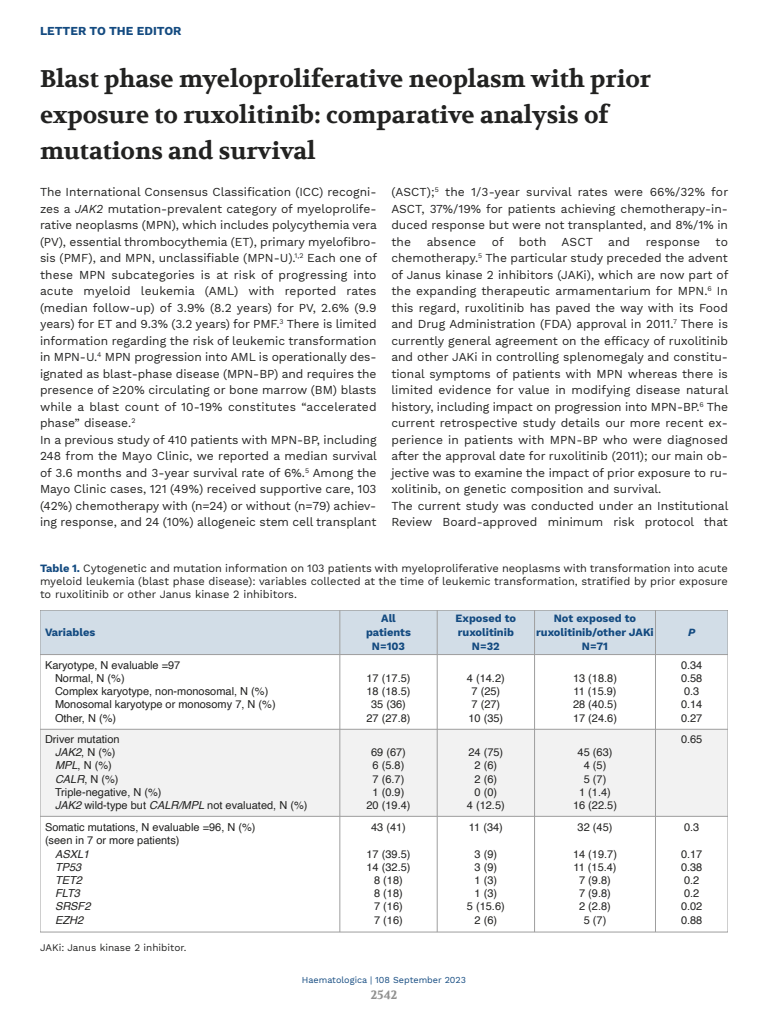
<style>
.page{position:relative;width:768px;height:1024px;background:#fff}
.page>*{position:absolute;margin:0;border:0;box-sizing:border-box;transform-origin:0 0}
.t1{font:700 24px/36px "Volkhov";color:#222221}
.t2{font:12px/16.5px "Work Sans";color:#222221}
.t3{font:700 12px "Work Sans";color:#134a80}
.t4{font:700 12px "Volkhov";color:#919190}
.t5{font:11px/13.2px "Helvetica";color:#222221;text-align:center}
.t6{font:11px/13px "Work Sans";color:#222221;text-align:justify}
.t7{font:700 11px/14px "Work Sans";color:#134a80;text-align:center}
.t8{font:italic 11px/13.2px "Helvetica";color:#222221}
.t9{font:italic 700 11px "Work Sans";color:#134a80}
.t10{font:10px "Work Sans";color:#222221}
.t11{font:9px "Work Sans";color:#134a80}
.s1{font-style:italic}
.s2{font-weight:700;color:#134a80}
</style>
<div class="page">
<div style="left:40px;top:610px;width:300px;height:45px;background:#d2dde7"></div>
<div style="left:340px;top:610px;width:97px;height:45px;background:#d2dde7"></div>
<div style="left:437px;top:610px;width:98px;height:45px;background:#d2dde7"></div>
<div style="left:535px;top:610px;width:120px;height:45px;background:#d2dde7"></div>
<div style="left:655px;top:610px;width:73px;height:45px;background:#d2dde7"></div>
<div style="left:40px;top:729px;width:300px;height:87px;background:#f2f2f2"></div>
<div style="left:340px;top:729px;width:97px;height:87px;background:#f2f2f2"></div>
<div style="left:437px;top:729px;width:98px;height:87px;background:#f2f2f2"></div>
<div style="left:535px;top:729px;width:120px;height:87px;background:#f2f2f2"></div>
<div style="left:655px;top:729px;width:73px;height:87px;background:#f2f2f2"></div>
<hr style="left:340px;top:610px;width:1px;height:322px;background:#9e9e9e">
<hr style="left:437px;top:610px;width:1px;height:322px;background:#9e9e9e">
<hr style="left:534px;top:610px;width:1px;height:322px;background:#9e9e9e">
<hr style="left:655px;top:610px;width:1px;height:322px;background:#9e9e9e">
<hr style="left:40px;top:654px;width:300px;height:1px;background:#9e9e9e">
<hr style="left:340px;top:654px;width:97px;height:1px;background:#9e9e9e">
<hr style="left:437px;top:654px;width:98px;height:1px;background:#9e9e9e">
<hr style="left:535px;top:654px;width:120px;height:1px;background:#9e9e9e">
<hr style="left:655px;top:654px;width:73px;height:1px;background:#9e9e9e">
<hr style="left:40px;top:729px;width:300px;height:1px;background:#9e9e9e">
<hr style="left:340px;top:729px;width:97px;height:1px;background:#9e9e9e">
<hr style="left:437px;top:729px;width:98px;height:1px;background:#9e9e9e">
<hr style="left:535px;top:729px;width:120px;height:1px;background:#9e9e9e">
<hr style="left:655px;top:729px;width:73px;height:1px;background:#9e9e9e">
<hr style="left:40px;top:816px;width:300px;height:1px;background:#9e9e9e">
<hr style="left:340px;top:816px;width:97px;height:1px;background:#9e9e9e">
<hr style="left:437px;top:816px;width:98px;height:1px;background:#9e9e9e">
<hr style="left:535px;top:816px;width:120px;height:1px;background:#9e9e9e">
<hr style="left:655px;top:816px;width:73px;height:1px;background:#9e9e9e">
<p class="t3" style="left:40px;top:24px;width:143px">LETTER TO THE EDITOR</p>
<h1 class="t1" style="left:40px;top:61px;width:613px">Blast phase myeloproliferative neoplasm with prior exposure to ruxolitinib: comparative analysis of mutations and survival</h1>
<p class="t2" style="left:40px;top:184px;width:339px">The International Consensus Classification (ICC) recogni&shy;zes a <span class="s1">JAK2</span> mutation-prevalent category of myeloprolife&shy;rative neoplasms (MPN), which includes polycythemia vera (PV), essential thrombocythemia (ET), primary myelofibro&shy;sis (PMF), and MPN, unclassifiable (MPN-U).<sup>1,2</sup> Each one of these MPN subcategories is at risk of progressing into acute myeloid leukemia (AML) with reported rates (median follow-up) of 3.9% (8.2 years) for PV, 2.6% (9.9 years) for ET and 9.3% (3.2 years) for PMF.<sup>3</sup> There is limited information regarding the risk of leukemic transformation in MPN-U.<sup>4</sup> MPN progression into AML is operationally des&shy;ignated as blast-phase disease (MPN-BP) and requires the presence of ≥20% circulating or bone marrow (BM) blasts while a blast count of 10-19% constitutes “accelerated phase” disease.<sup>2<br></sup>In a previous study of 410 patients with MPN-BP, including 248 from the Mayo Clinic, we reported a median survival of 3.6 months and 3-year survival rate of 6%.<sup>5</sup> Among the Mayo Clinic cases, 121 (49%) received supportive care, 103 (42%) chemotherapy with (n=24) or without (n=79) achiev&shy;ing response, and 24 (10%) allogeneic stem cell transplant</p>
<p class="t2" style="left:391px;top:184px;width:338px;text-align:justify">(ASCT);<sup>5</sup> the 1/3-year survival rates were 66%/32% for ASCT, 37%/19% for patients achieving chemotherapy-in&shy;duced response but were not transplanted, and 8%/1% in the</p>
<p class="t2" style="left:427px;top:233px;width:51px">absence</p>
<p class="t2" style="left:492px;top:233px;width:14px">of</p>
<p class="t2" style="left:519px;top:233px;width:29px">both</p>
<p class="t2" style="left:562px;top:233px;width:33px">ASCT</p>
<p class="t2" style="left:608px;top:233px;width:24px">and</p>
<p class="t2" style="left:646px;top:233px;width:56px">response</p>
<p class="t2" style="left:391px;top:233px;width:339px;text-indent:324px">to chemotherapy.<sup>5</sup> The particular study preceded the advent of Janus kinase 2 inhibitors (JAKi), which are now part of the expanding therapeutic armamentarium for MPN.<sup>6</sup> In this regard, ruxolitinib has paved the way with its Food and Drug Administration (FDA) approval in 2011.<sup>7</sup> There is currently general agreement on the efficacy of ruxolitinib and other JAKi in controlling splenomegaly and constitu&shy;tional symptoms of patients with MPN whereas there is limited evidence for value in modifying disease natural history, including impact on progression into MPN-BP.<sup>6</sup> The current retrospective study details our more recent ex&shy;perience in patients with MPN-BP who were diagnosed after the approval date for ruxolitinib (2011); our main ob&shy;jective was to examine the impact of prior exposure to ru&shy;xolitinib, on genetic composition and survival.<br>The current study was conducted under an Institutional Review Board-approved minimum risk protocol that</p>
<p class="t6" style="left:40px;top:561px;width:689px"><span class="s2">Table 1.</span> Cytogenetic and mutation information on 103 patients with myeloproliferative neoplasms with transformation into acute myeloid leukemia (blast phase disease): variables collected at the time of leukemic transformation, stratified by prior exposure to ruxolitinib or other Janus kinase 2 inhibitors.</p>
<p class="t7" style="left:45px;top:625px;width:52px">Variables</p>
<p class="t7" style="left:366px;top:611px;width:46px">All patients<br>N=103</p>
<p class="t7" style="left:456px;top:611px;width:62px">Exposed to ruxolitinib<br>N=32</p>
<p class="t7" style="left:536px;top:611px;width:119px">Not exposed to ruxolitinib/other JAKi<br>N=71</p>
<p class="t9" style="left:688px;top:626px;width:9px">P</p>
<p class="t5" style="left:55px;top:659px;width:222px;text-align:left;text-indent:-10px">Karyotype, N evaluable =97<br>Normal, N (%)<br>Complex karyotype, non-monosomal, N (%)<br>Monosomal karyotype or monosomy 7, N (%)<br>Other, N (%)</p>
<p class="t5" style="left:55px;top:733px;width:254px;text-align:left;text-indent:-10px">Driver mutation<br><span class="s1">JAK2</span>, N (%)<br><span class="s1">MPL</span>, N (%)<br><span class="s1">CALR</span>, N (%)<br>Triple-negative, N (%)<br><span class="s1">JAK2</span> wild-type but <span class="s1">CALR/MPL</span> not evaluated, N (%)</p>
<p class="t5" style="left:45px;top:822px;width:212px;text-align:left">Somatic mutations, N evaluable =96, N (%) (seen in 7 or more patients)</p>
<p class="t8" style="left:55px;top:848px;width:37px">ASXL1<br>TP53<br>TET2<br>FLT3<br>SRSF2<br>EZH2</p>
<p class="t10" style="left:40px;top:942px;width:148px">JAKi: Janus kinase 2 inhibitor.</p>
<p class="t5" style="left:367px;top:672px;width:46px">17 (17.5)<br>18 (18.5)<br>35 (36)<br>27 (27.8)</p>
<p class="t5" style="left:467px;top:672px;width:39px;text-align:left">4 (14.2)<br>7 (25)<br>7 (27)<br>10 (35)</p>
<p class="t5" style="left:573px;top:672px;width:46px;text-align:justify">13 (18.8)<br>11 (15.9)<br>28 (40.5)<br>17 (24.6)</p>
<p class="t5" style="left:367px;top:747px;width:46px">69 (67)<br>6 (5.8)<br>7 (6.7)<br>1 (0.9)<br>20 (19.4)</p>
<p class="t5" style="left:467px;top:747px;width:39px">24 (75)<br>2 (6)<br>2 (6)<br>0 (0)<br>4 (12.5)</p>
<p class="t5" style="left:573px;top:747px;width:46px">45 (63)<br>4 (5)<br>5 (7)<br>1 (1.4)<br>16 (22.5)</p>
<p class="t5" style="left:371px;top:822px;width:36px">43 (41)</p>
<p class="t5" style="left:367px;top:848px;width:46px">17 (39.5)<br>14 (32.5)<br>8 (18)<br>8 (18)<br>7 (16)<br>7 (16)</p>
<p class="t5" style="left:469px;top:822px;width:36px">11 (34)</p>
<p class="t5" style="left:467px;top:848px;width:39px">3 (9)<br>3 (9)<br>1 (3)<br>1 (3)<br>5 (15.6)<br>2 (6)</p>
<p class="t5" style="left:578px;top:822px;width:36px">32 (45)</p>
<p class="t5" style="left:573px;top:848px;width:46px">14 (19.7)<br>11 (15.4)<br>7 (9.8)<br>7 (9.8)<br>2 (2.8)<br>5 (7)</p>
<p class="t11" style="left:302px;top:975px;width:166px">Haematologica | 108 September 2023</p>
<p class="t4" style="left:371px;top:988px;width:28px">2542</p>
<p class="t5" style="left:681px;top:659px;width:23px;text-align:left">0.34<br>0.58<br>0.3<br>0.14<br>0.27</p>
<p class="t5" style="left:681px;top:733px;width:23px">0.65</p>
<p class="t5" style="left:684px;top:822px;width:17px">0.3</p>
<p class="t5" style="left:681px;top:848px;width:23px;text-align:left">0.17<br>0.38<br>0.2<br>0.2<br>0.02<br>0.88</p>
</div>
